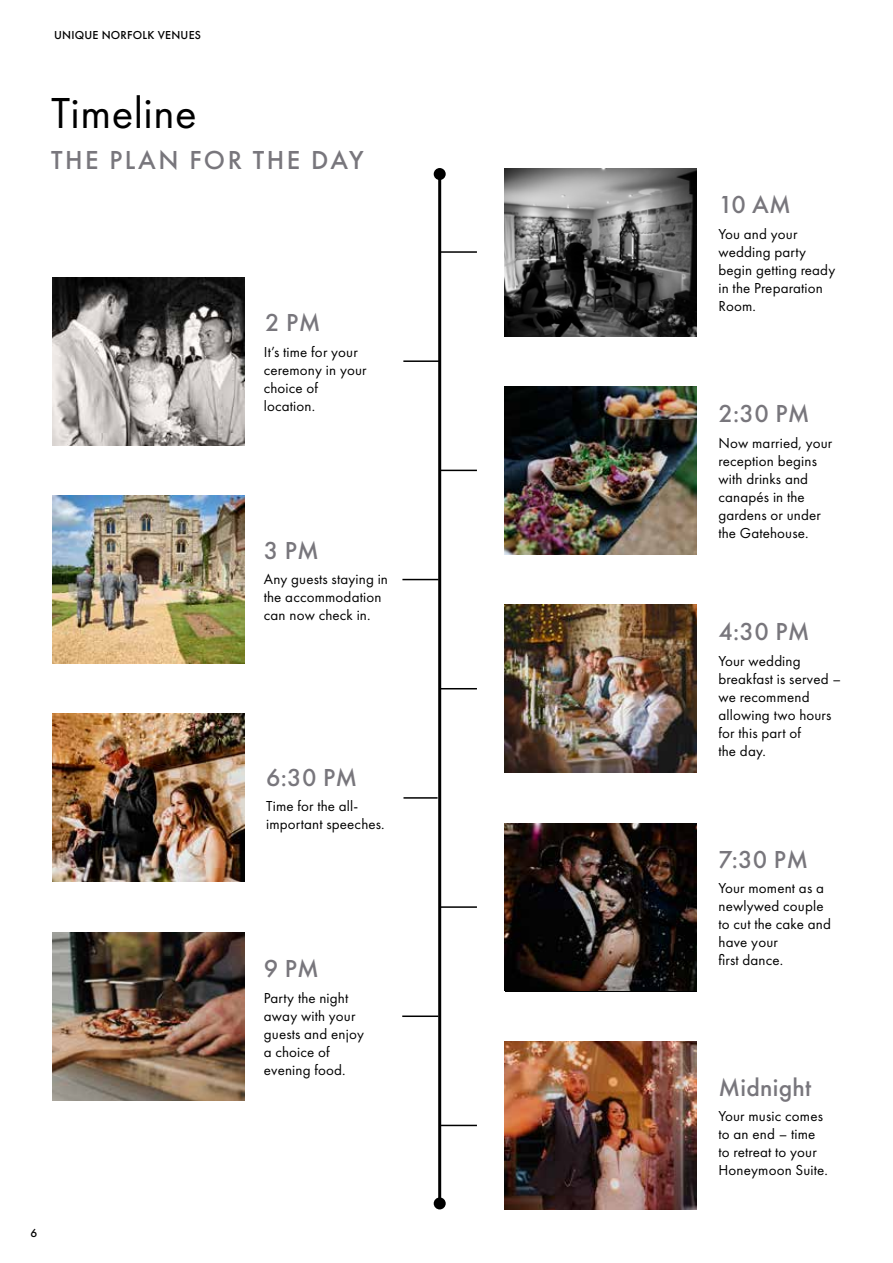
<style>
.page{position:relative;width:893px;height:1263px;background:#fff}
.page>*{position:absolute;margin:0;border:0;box-sizing:border-box;transform-origin:0 0}
.Heading{font:45px "Futura PT";letter-spacing:.01em;color:#000}
.Heading-2{font:500 27px "Futura PT";letter-spacing:.09em;color:#78767c}
.Heading-3{font:500 25.5px "Futura PT";letter-spacing:.01em;color:#78767c}
.Heading-4{font:15px/18px "Futura PT";letter-spacing:.01em;color:#000}
.Heading-5{font:500 12px "Futura PT";letter-spacing:.02em;color:#000}
</style>
<div class="page">
<hr style="left:438px;top:174px;width:3px;height:1029px;background:#000">
<div style="left:434px;top:1197px;width:12px;height:12px;background:#000;border-radius:50%"></div>
<div style="left:434px;top:168px;width:12px;height:12px;background:#000;border-radius:50%"></div>
<hr style="left:440px;top:251px;width:37px;height:2px;background:#000">
<img style="left:505px;top:168px;width:192px;height:168px">
<hr style="left:440px;top:470px;width:37px;height:1px;background:#000">
<img style="left:505px;top:386px;width:192px;height:168px">
<hr style="left:440px;top:1125px;width:37px;height:1px;background:#000">
<img style="left:505px;top:1041px;width:192px;height:168px">
<img style="left:53px;top:277px;width:191px;height:168px">
<hr style="left:403px;top:360px;width:36px;height:2px;background:#000">
<img style="left:53px;top:495px;width:191px;height:168px">
<hr style="left:402px;top:579px;width:37px;height:1px;background:#000">
<img style="left:53px;top:714px;width:191px;height:168px">
<hr style="left:403px;top:797px;width:35px;height:2px;background:#000">
<hr style="left:440px;top:688px;width:37px;height:1px;background:#000">
<img style="left:505px;top:605px;width:192px;height:168px">
<hr style="left:440px;top:906px;width:37px;height:2px;background:#000">
<img style="left:505px;top:823px;width:192px;height:168px">
<hr style="left:402px;top:1015px;width:36px;height:2px;background:#000">
<img style="left:53px;top:932px;width:191px;height:168px">
<p class="Heading-5" style="left:54px;top:28px;width:149px">UNIQUE NORFOLK VENUES</p>
<p class="Heading" style="left:51px;top:86px;width:147px">Timeline</p>
<p class="Heading-2" style="left:51px;top:144px;width:314px">THE PLAN FOR THE DAY</p>
<p class="Heading-3" style="left:265px;top:307px;width:57px">2 PM</p>
<p class="Heading-4" style="left:264px;top:342px;width:104px">It’s time for your ceremony in your choice of location.</p>
<p class="Heading-3" style="left:264px;top:535px;width:57px">3 PM</p>
<p class="Heading-4" style="left:264px;top:570px;width:126px">Any guests staying in the accommodation can now check in.</p>
<p class="Heading-3" style="left:266px;top:762px;width:93px">6:30 PM</p>
<p class="Heading-4" style="left:266px;top:797px;width:120px">Time for the all&shy;important speeches.</p>
<p class="Heading-3" style="left:264px;top:953px;width:57px">9 PM</p>
<p class="Heading-4" style="left:264px;top:988px;width:102px">Party the night away with your guests and enjoy a choice of evening food.</p>
<p class="Heading-5" style="left:30px;top:1225px;width:8px">6</p>
<p class="Heading-3" style="left:718px;top:189px;width:74px">10 AM</p>
<p class="Heading-4" style="left:718px;top:225px;width:118px">You and your wedding party begin getting ready in the Preparation<br>Room.</p>
<p class="Heading-3" style="left:718px;top:398px;width:93px">2:30 PM</p>
<p class="Heading-4" style="left:718px;top:434px;width:115px">Now married, your reception begins with drinks and canapés in the gardens or under the Gatehouse.</p>
<p class="Heading-3" style="left:718px;top:616px;width:93px">4:30 PM</p>
<p class="Heading-4" style="left:718px;top:652px;width:124px">Your wedding breakfast is served – we recommend allowing two hours for this part of<br>the day.</p>
<p class="Heading-3" style="left:718px;top:844px;width:91px">7:30 PM</p>
<p class="Heading-4" style="left:718px;top:879px;width:114px">Your moment as a newlywed couple to cut the cake and have your<br>first dance.</p>
<p class="Heading-3" style="left:718px;top:1072px;width:94px">Midnight</p>
<p class="Heading-4" style="left:718px;top:1107px;width:111px">Your music comes to an end – time to retreat to your<br>Honeymoon Suite.</p>
</div>
